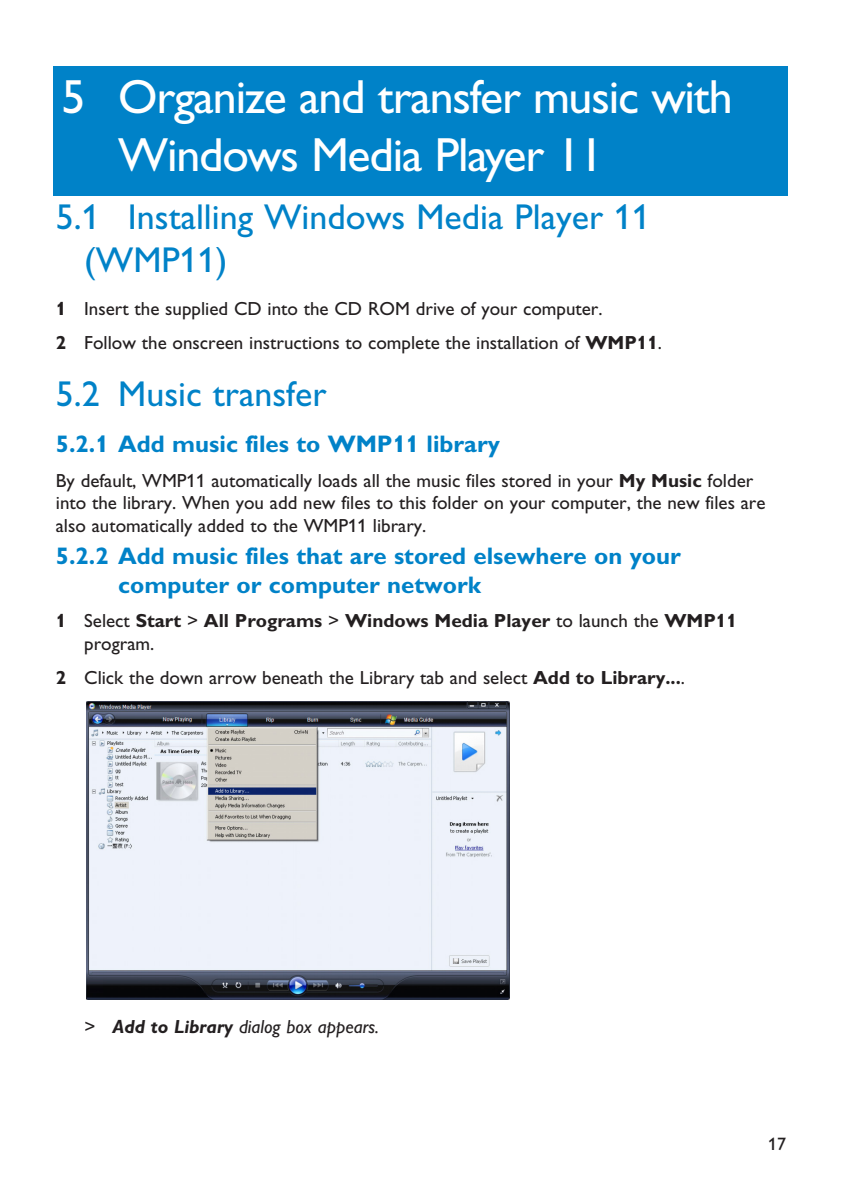
<style>
.page{position:relative;width:842px;height:1191px;background:#fff}
.page>*{position:absolute;margin:0;border:0;box-sizing:border-box;transform-origin:0 0}
.t1{font:48px/57.6px "Gill Sans";letter-spacing:-.025em;color:#fff}
.t2{font:36px/43.2px "Gill Alt One";color:#0082c8}
.t3{font:700 24px/28.8px "Gill Alt One";color:#0082c8}
.t4{font:19px/22.8px "Gill Alt One";color:#231f20}
.t5{font:700 19px/22.8px "Gill Alt One";color:#231f20}
.t6{font:italic 19px "Gill Alt One";color:#231f20}
.t7{font:18px "Gill Alt One";color:#231f20}
.s1{font-weight:700}
.s2{font-weight:400}
</style>
<div class="page">
<div style="left:54px;top:66px;width:734px;height:130px;background:#0082c8"></div>
<img style="left:86px;top:702px;width:424px;height:297px">
<h1 class="t1" style="left:118px;top:74px;width:616px;text-indent:-57px">5 Organize and transfer music with<br>Windows Media Player 11</h1>
<h2 class="t2" style="left:84px;top:199px;width:568px;text-indent:-28px">5.1 Installing Windows Media Player 11 (WMP11)</h2>
<p class="t4" style="left:56px;top:293px;width:608px;line-height:34.2px"><span class="s1">1</span> Insert the supplied CD into the CD ROM drive of your computer.<br><span class="s1">2</span> Follow the onscreen instructions to complete the installation of <span class="s1">WMP11</span>.</p>
<h2 class="t2" style="left:56px;top:376px;width:272px">5.2 Music transfer</h2>
<p class="t3" style="left:56px;top:432px;width:446px">5.2.1 Add music files to WMP11 library</p>
<p class="t4" style="left:56px;top:471px;width:711px">By default, WMP11 automatically loads all the music files stored in your <span class="s1">My Music</span> folder into the library. When you add new files to this folder on your computer, the new files are also automatically added to the WMP11 library.</p>
<p class="t3" style="left:118px;top:544px;width:564px;text-indent:-62px">5.2.2 Add music files that are stored elsewhere on your computer or computer network</p>
<p class="t5" style="left:84px;top:611px;width:654px;text-indent:-28px">1 <span class="s2">Select</span> Start <span class="s2">&gt;</span> All Programs <span class="s2">&gt;</span> Windows Media Player <span class="s2">to launch the</span> WMP11 <span class="s2">program.</span></p>
<p class="t4" style="left:56px;top:668px;width:631px"><span class="s1">2</span> Click the down arrow beneath the Library tab and select <span class="s1">Add to Library...</span>.</p>
<p class="t6" style="left:84px;top:1020px;width:296px">&gt; <span class="s1">Add to Library</span> dialog box appears.</p>
<p class="t7" style="left:768px;top:1137px;width:19px">17</p>
</div>
